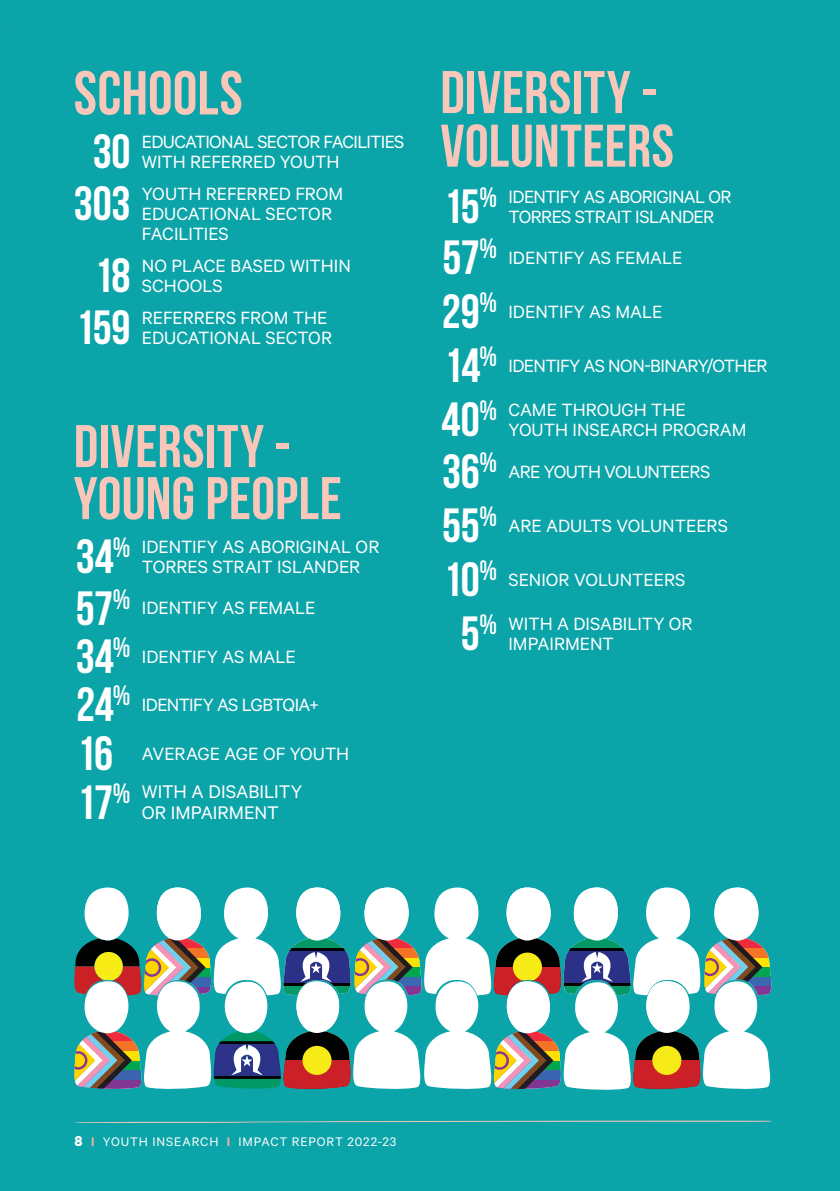
<style>
.page{position:relative;width:840px;height:1191px;background:#fff}
.page>*{position:absolute;margin:0;border:0;box-sizing:border-box;transform-origin:0 0}
.t1{font:700 61.8px "Bebas Neue";letter-spacing:.005em;color:#f9c7b9}
.t2{font:700 60px/52px "Bebas Neue";letter-spacing:.005em;color:#f9c7b9}
.t3{font:700 48px "Bebas Neue";letter-spacing:-.005em;color:#fff}
.t4{font:20.6px/20.6px "Calibre";color:#fff}
.t5{font:20px/20px "Calibre";letter-spacing:-.005em;color:#fff}
.t6{font:20px/20px "Calibre";letter-spacing:-.03em;color:#fff}
.t7{font:20px "Calibre";letter-spacing:-.035em;color:#fff}
.t8{font:14px "Calibre";letter-spacing:.065em;color:#fff}
.s1{font-family:"Bebas Neue";font-weight:700;font-size:48px}
.s2{font-family:"Bebas Neue";font-weight:700;font-size:28px}
.s3{font-weight:700;font-size:16px}
.s4{font-weight:600;color:#f6b0a1}
</style>
<div class="page">
<div style="left:0;top:0;width:839px;height:1191px;background:#0ba4a9"></div>
<svg style="left:65px;top:1120px;width:718px;height:3px;background:#55aead"></svg>
<svg style="left:71px;top:886px;width:703px;height:205px"></svg>
<h1 class="t1" style="left:74px;top:59px;width:170px">SCHOOLS</h1>
<h3 class="t3" style="left:93px;top:125px;width:39px">30</h3>
<p class="t6" style="left:142px;top:131px;width:264px">EDUCATIONAL SECTOR FACILITIES<br>WITH REFERRED YOUTH</p>
<h3 class="t3" style="left:74px;top:177px;width:58px">303</h3>
<p class="t5" style="left:142px;top:183px;width:203px">YOUTH REFERRED FROM<br>EDUCATIONAL SECTOR<br>FACILITIES</p>
<h3 class="t3" style="left:94px;top:249px;width:38px">18</h3>
<p class="t5" style="left:142px;top:255px;width:210px">NO PLACE BASED WITHIN<br>SCHOOLS</p>
<h3 class="t3" style="left:75px;top:301px;width:57px">159</h3>
<p class="t5" style="left:142px;top:307px;width:191px">REFERRERS FROM THE<br>EDUCATIONAL SECTOR</p>
<h2 class="t2" style="left:74px;top:419px;width:269px">DIVERSITY -<br>YOUNG PEOPLE</h2>
<p class="t5" style="left:142px;top:535px;width:239px;text-indent:-66px"><span class="s1">34</span><span class="s2">%</span> IDENTIFY AS ABORIGINAL OR<br>TORRES STRAIT ISLANDER</p>
<p class="t5" style="left:76px;top:597px;width:241px"><span class="s1">57</span><sup>%</sup> IDENTIFY AS FEMALE</p>
<p class="t5" style="left:76px;top:646px;width:221px"><span class="s1">34</span><sup>%</sup> IDENTIFY AS MALE</p>
<p class="t7" style="left:76px;top:693px;width:245px"><span class="s1">24</span><sup>%</sup> IDENTIFY AS LGBTQIA+</p>
<h3 class="t3" style="left:77px;top:726px;width:38px">16</h3>
<p class="t5" style="left:142px;top:742px;width:209px">AVERAGE AGE OF YOUTH</p>
<p class="t4" style="left:142px;top:780px;width:162px;text-indent:-65px"><span class="s1">17</span><span class="s2">%</span> WITH A DISABILITY<br>OR IMPAIRMENT</p>
<h2 class="t2" style="left:440px;top:65px;width:235px;line-height:53.6px">DIVERSITY -<br>VOLUNTEERS</h2>
<p class="t6" style="left:508px;top:186px;width:224px;text-indent:-65px"><span class="s1">15</span><span class="s2">%</span> IDENTIFY AS ABORIGINAL OR<br>TORRES STRAIT ISLANDER</p>
<p class="t5" style="left:442px;top:247px;width:241px"><span class="s1">57</span><sup>%</sup> IDENTIFY AS FEMALE</p>
<p class="t5" style="left:441px;top:301px;width:222px"><span class="s1">29</span><sup>%</sup> IDENTIFY AS MALE</p>
<p class="t6" style="left:443px;top:355px;width:325px"><span class="s1">14</span><sup>%</sup> IDENTIFY AS NON-BINARY/OTHER</p>
<p class="t5" style="left:508px;top:399px;width:239px;text-indent:-67px"><span class="s1">40</span><span class="s2">%</span> CAME THROUGH THE<br>YOUTH INSEARCH PROGRAM</p>
<p class="t6" style="left:442px;top:460px;width:270px"><span class="s1">36</span><sup>%</sup> ARE YOUTH VOLUNTEERS</p>
<p class="t5" style="left:442px;top:514px;width:287px"><span class="s1">55</span><sup>%</sup> ARE ADULTS VOLUNTEERS</p>
<p class="t5" style="left:443px;top:568px;width:243px"><span class="s1">10</span><sup>%</sup> SENIOR VOLUNTEERS</p>
<p class="t5" style="left:508px;top:612px;width:185px;text-indent:-48px"><span class="s1">5</span><span class="s2">%</span> WITH A DISABILITY OR<br>IMPAIRMENT</p>
<p class="t8" style="left:74px;top:1133px;width:323px"><span class="s3">8</span> <span class="s4">I</span> YOUTH INSEARCH <span class="s4">I</span> IMPACT REPORT 2022-23</p>
</div>
